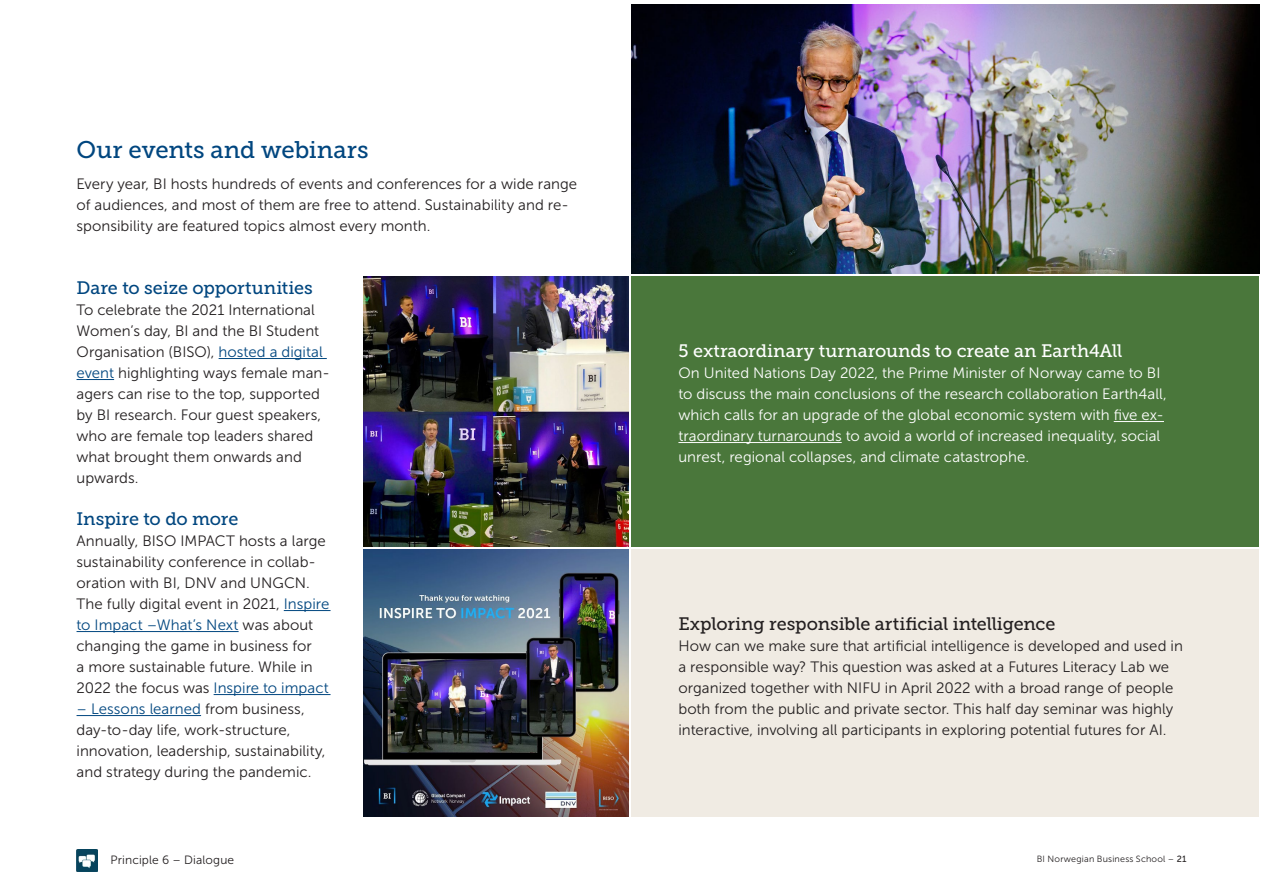
<style>
.page{position:relative;width:1263px;height:893px;background:#fff}
.page>*{position:absolute;margin:0;border:0;box-sizing:border-box;transform-origin:0 0}
.Section_Heading{font:24px "Museo Slab 500";letter-spacing:-.005em;color:#00467f}
.Heading_Base{font:18px "Museo Slab 500";color:#fff}
.Heading_Base-2{font:18px "Museo Slab 500";letter-spacing:-.01em;color:#231f20}
.Heading_Base-3{font:18px "Museo Slab 500";letter-spacing:-.01em;color:#00467f}
.Text_Base{font:15px/21px "Museo Sans 300";letter-spacing:.005em;color:#231f20}
.Text_Base-2{font:15px/21px "Museo Sans 300";color:#fff}
.Text_Small{font:12px "Museo Sans 300";letter-spacing:.01em;color:#231f20}
.t1{font:9px "Museo Sans 300";letter-spacing:.025em;color:#231f20}
.s1{color:#00467f}
.s2{font-family:"Museo Sans 500"}
</style>
<div class="page">
<div style="left:631px;top:549px;width:628px;height:267px;background:#f0ebe3"></div>
<div style="left:631px;top:276px;width:628px;height:270px;background:#4a773b"></div>
<hr style="left:1114px;top:421px;width:50px;height:1px;background:#fff">
<hr style="left:678px;top:442px;width:164px;height:1px;background:#fff">
<hr style="left:219px;top:358px;width:108px;height:1px;background:#00467f">
<hr style="left:77px;top:379px;width:37px;height:1px;background:#00467f">
<hr style="left:284px;top:610px;width:47px;height:1px;background:#00467f">
<hr style="left:77px;top:631px;width:162px;height:1px;background:#00467f">
<hr style="left:214px;top:694px;width:117px;height:1px;background:#00467f">
<hr style="left:77px;top:715px;width:124px;height:1px;background:#00467f">
<img style="left:77px;top:850px;width:21px;height:22px">
<img style="left:631px;top:4px;width:628px;height:269px">
<img style="left:364px;top:276px;width:264px;height:270px">
<img style="left:364px;top:549px;width:264px;height:267px">
<p class="Section_Heading" style="left:77px;top:136px;width:293px">Our events and webinars</p>
<p class="Text_Base" style="left:77px;top:173px;width:502px">Every year, BI hosts hundreds of events and conferences for a wide range of audiences, and most of them are free to attend. Sustainability and re&shy;sponsibility are featured topics almost every month.</p>
<p class="Heading_Base-3" style="left:77px;top:278px;width:238px">Dare to seize opportunities</p>
<p class="Text_Base" style="left:77px;top:299px;width:255px">To celebrate the 2021 International<br>Women’s day, BI and the BI Student<br>Organisation (BISO), <span class="s1">hosted a digital event</span> highlighting ways female man&shy;agers can rise to the top, supported by BI research. Four guest speakers, who are female top leaders shared what brought them onwards and upwards.</p>
<p class="Heading_Base-3" style="left:77px;top:509px;width:163px">Inspire to do more</p>
<p class="Text_Base" style="left:77px;top:530px;width:254px">Annually, BISO IMPACT hosts a large sustainability conference in collab&shy;oration with BI, DNV and UNGCN.<br>The fully digital event in 2021, <span class="s1">Inspire to Impact –What’s Next</span> was about changing the game in business for<br>a more sustainable future. While in 2022 the focus was <span class="s1">Inspire to impact</span></p>
<p class="Text_Base" style="left:77px;top:698px;width:250px"><span class="s1">– Lessons learned</span> from business, day-to-day life, work-structure, innovation, leadership, sustainability, and strategy during the pandemic.</p>
<p class="Heading_Base" style="left:678px;top:341px;width:445px">5 extraordinary turnarounds to create an Earth4All</p>
<p class="Text_Base-2" style="left:678px;top:362px;width:490px">On United Nations Day 2022, the Prime Minister of Norway came to BI to discuss the main conclusions of the research collaboration Earth4all, which calls for an upgrade of the global economic system with five ex&shy;traordinary turnarounds to avoid a world of increased inequality, social unrest, regional collapses, and climate catastrophe.</p>
<p class="Heading_Base-2" style="left:678px;top:614px;width:379px">Exploring responsible artificial intelligence</p>
<p class="Text_Base" style="left:678px;top:635px;width:506px">How can we make sure that artificial intelligence is developed and used in a responsible way? This question was asked at a Futures Literacy Lab we organized together with NIFU in April 2022 with a broad range of people both from the public and private sector. This half day seminar was highly interactive, involving all participants in exploring potential futures for AI.</p>
<p class="Text_Small" style="left:111px;top:854px;width:125px">Principle 6 – Dialogue</p>
<p class="t1" style="left:1037px;top:854px;width:151px">BI Norwegian Business School – <span class="s2">21</span></p>
</div>
